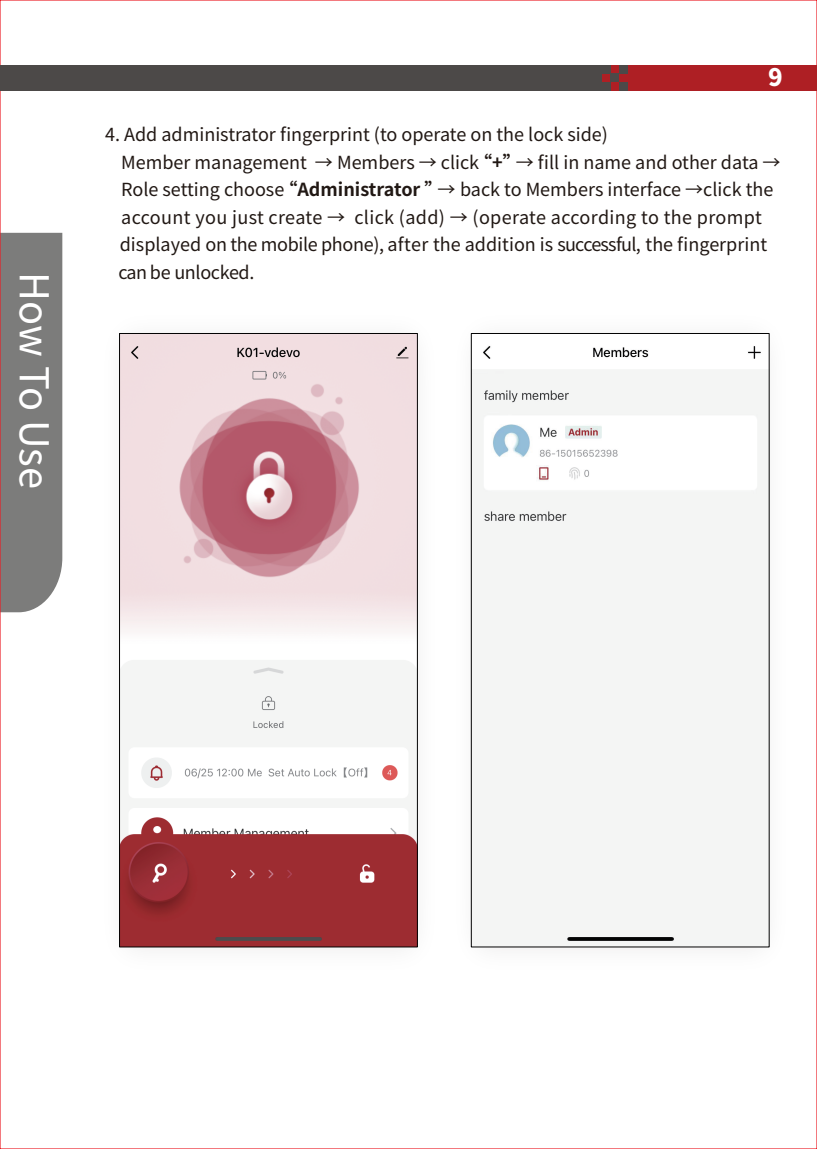
<style>
.page{position:relative;width:817px;height:1149px;background:#fff}
.page>*{position:absolute;margin:0;border:0;box-sizing:border-box;transform-origin:0 0}
.t1{font:39.9px "Source Han Sans CN";letter-spacing:-.005em;color:#fff}
.t2{font:800 24px "Source Han Sans CN";color:#fff}
.t3{font:18px/27.6px "Source Han Sans CN";color:#211814}
.s1{font-weight:700}
</style>
<div class="page">
<div style="left:2px;top:233px;width:60px;height:379px;background:#7c7c7b"></div>
<div style="left:0;top:65px;width:606px;height:26px;background:#4c4948"></div>
<div style="left:602px;top:65px;width:214px;height:26px;background:#ae1f24"></div>
<div style="left:619px;top:82px;width:9px;height:9px;background:#4c4948"></div>
<div style="left:619px;top:65px;width:9px;height:8px;background:#4c4948"></div>
<div style="left:601px;top:65px;width:9px;height:8px;background:#4c4948"></div>
<div style="left:610px;top:73px;width:9px;height:9px;background:#4c4948"></div>
<div style="left:601px;top:82px;width:9px;height:9px;background:#4c4948"></div>
<img style="left:119px;top:333px;width:299px;height:615px">
<img style="left:470px;top:333px;width:300px;height:615px">
<img style="left:121px;top:335px;width:294px;height:609px">
<img style="left:473px;top:335px;width:294px;height:609px">
<h1 class="t1" style="left:57px;top:272px;width:218px;rotate:90deg">How To Use</h1>
<h2 class="t2" style="left:767px;top:64px;width:16px">9</h2>
<p class="t3" style="left:118px;top:121px;width:663px;text-indent:-13px">4. Add administrator fingerprint (to operate on the lock side)<br>Member management → Members → click <span class="s1">“+”</span>→ fill in name and other data → Role setting choose <span class="s1">“Administrator ”</span>→ back to Members interface →click the account you just create → click (add) → (operate according to the prompt displayed on the mobile phone), after the addition is successful, the fingerprint can be unlocked.</p>
</div>
